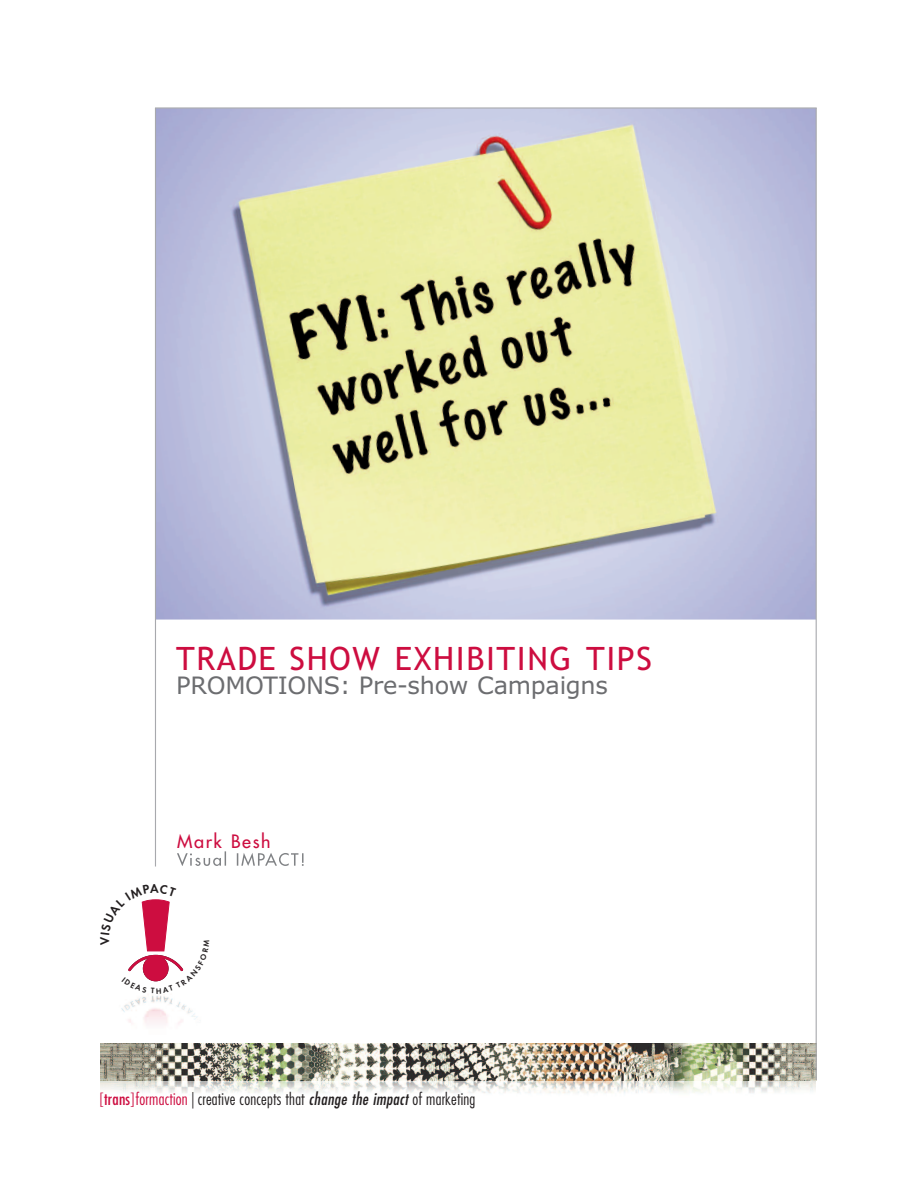
<style>
.page{position:relative;width:918px;height:1188px;background:#fff}
.page>*{position:absolute;margin:0;border:0;box-sizing:border-box;transform-origin:0 0}
.t1{font:32.25px "Trebuchet MS";letter-spacing:.045em;color:#cd0d40}
.t2{font:24px "Verdana";letter-spacing:-.015em;color:#6c6d70}
.t3{font:18px "Futura";letter-spacing:.09em;color:#cd0d40}
.t4{font:300 condensed 16.5px "Futura";letter-spacing:.01em;color:#231f20}
.s1{color:#cd0d40}
.s2{font-weight:400;color:#cd0d40}
.s3{font-weight:400;font-style:italic}
</style>
<div class="page">
<img style="left:156px;top:109px;width:660px;height:511px">
<img style="left:100px;top:995px;width:111px;height:85px">
<svg style="left:177px;top:851px;width:127px;height:15px"></svg>
<svg style="left:101px;top:1080px;width:715px;height:2px"></svg>
<img style="left:101px;top:1044px;width:715px;height:36px">
<img style="left:101px;top:1082px;width:715px;height:11px">
<hr style="left:816px;top:108px;width:1px;height:972px;background:#a8a9ad">
<hr style="left:155px;top:108px;width:1px;height:759px;background:#a8a9ad">
<hr style="left:155px;top:107px;width:662px;height:2px;background:#a8a9ad">
<svg style="left:128px;top:899px;width:56px;height:83px"></svg>
<h1 class="t1" style="left:176px;top:640px;width:477px">TRADE SHOW EXHIBITING TIPS</h1>
<h2 class="t2" style="left:176px;top:672px;width:433px">PROMOTIONS: Pre-show Campaigns</h2>
<p class="t3" style="left:177px;top:832px;width:95px">Mark Besh</p>
<p class="t4" style="left:99px;top:1092px;width:378px"><span class="s1">[</span><span class="s2">trans</span><span class="s1">]formaction</span> | creative concepts that <span class="s3">change the impact</span> of marketing</p>
</div>
